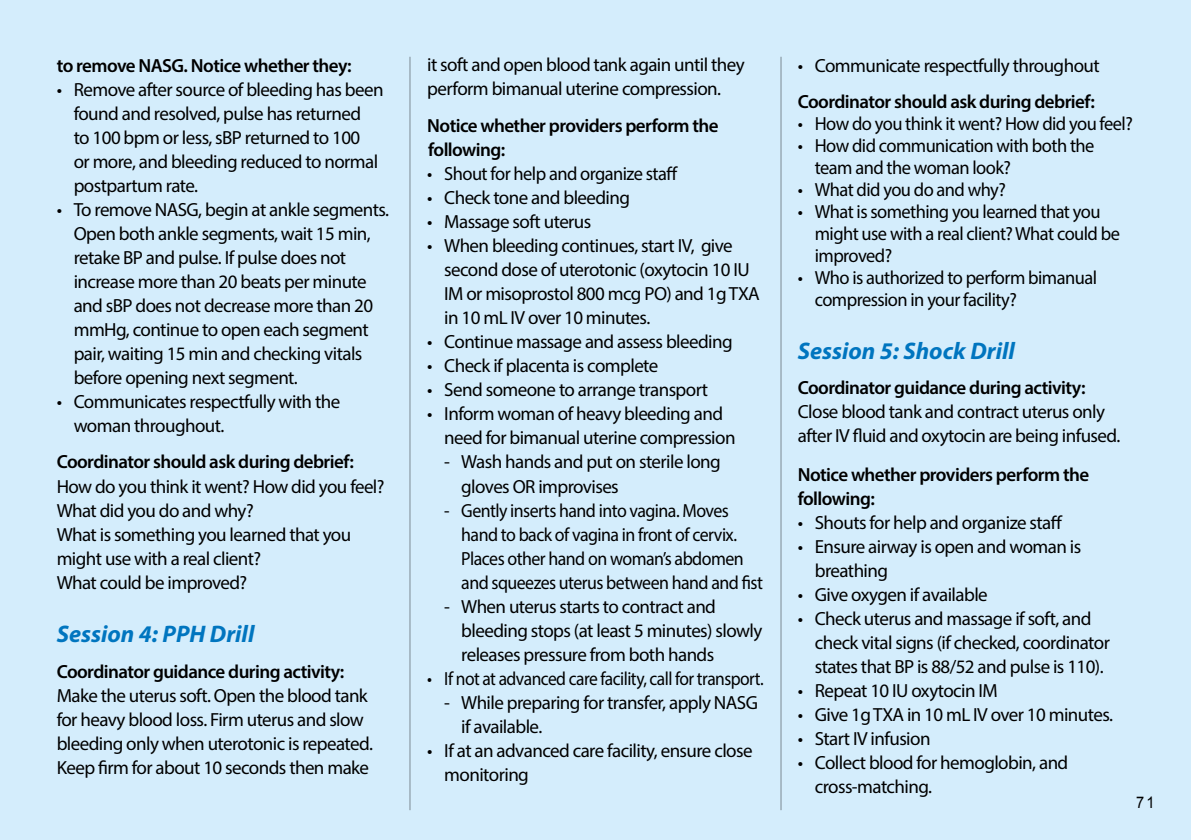
<style>
.page{position:relative;width:1191px;height:840px;background:#fff}
.page>*{position:absolute;margin:0;border:0;box-sizing:border-box;transform-origin:0 0}
.t1{font:italic 700 24px "Myriad Pro";color:#0075bf}
.t2{font:19px/24px "Myriad Pro";letter-spacing:-.03em;color:#000}
.t3{font:600 19px/24px "Myriad Pro";letter-spacing:-.03em;color:#000}
.t4{font:19px/24px "Myriad Pro";letter-spacing:-.03em;color:#000;scale:.94 1}
.t5{font:19px "Myriad Pro";letter-spacing:-.03em;color:#000;scale:.92 1}
.t6{font:16px "Arial";color:#000;scale:.91 1}
</style>
<div class="page">
<div style="left:0;top:0;width:1191px;height:839px;background:#d4edfc"></div>
<hr style="left:780px;top:57px;width:1px;height:752px;background:#000">
<hr style="left:409px;top:57px;width:1px;height:752px;background:#000">
<p class="t3" style="left:57px;top:53px;width:296px">to remove NASG. Notice whether they:</p>
<p class="t2" style="left:74px;top:77px;width:311px;text-indent:-17px">• Remove after source of bleeding has been found and resolved, pulse has returned<br>to 100 bpm or less, sBP returned to 100<br>or more, and bleeding reduced to normal postpartum rate.</p>
<p class="t2" style="left:74px;top:197px;width:317px;text-indent:-17px">• To remove NASG, begin at ankle segments.<br>Open both ankle segments, wait 15 min, retake BP and pulse. If pulse does not increase more than 20 beats per minute and sBP does not decrease more than 20 mmHg, continue to open each segment pair, waiting 15 min and checking vitals before opening next segment.</p>
<p class="t2" style="left:74px;top:389px;width:268px;text-indent:-17px">• Communicates respectfully with the woman throughout.</p>
<p class="t3" style="left:57px;top:449px;width:299px">Coordinator should ask during debrief:</p>
<p class="t2" style="left:57px;top:473px;width:329px">How do you think it went? How did you feel?<br>What did you do and why?<br>What is something you learned that you might use with a real client?<br>What could be improved?</p>
<p class="t1" style="left:57px;top:618px;width:199px">Session 4: PPH Drill</p>
<p class="t3" style="left:57px;top:658px;width:289px">Coordinator guidance during activity:</p>
<p class="t2" style="left:57px;top:682px;width:318px">Make the uterus soft. Open the blood tank for heavy blood loss. Firm uterus and slow bleeding only when uterotonic is repeated.<br>Keep firm for about 10 seconds then make</p>
<p class="t2" style="left:427px;top:52px;width:319px">it soft and open blood tank again until they perform bimanual uterine compression.</p>
<p class="t3" style="left:427px;top:113px;width:293px">Notice whether providers perform the following:</p>
<p class="t2" style="left:427px;top:161px;width:252px">• Shout for help and organize staff</p>
<p class="t2" style="left:427px;top:185px;width:204px">• Check tone and bleeding</p>
<p class="t2" style="left:427px;top:209px;width:166px">• Massage soft uterus</p>
<p class="t2" style="left:444px;top:233px;width:317px;text-indent:-17px">• When bleeding continues, start IV, give second dose of uterotonic (oxytocin 10 IU IM or misoprostol 800 mcg PO) and 1g TXA in 10 mL IV over 10 minutes.</p>
<p class="t2" style="left:427px;top:329px;width:307px">• Continue massage and assess bleeding</p>
<p class="t2" style="left:427px;top:353px;width:233px">• Check if placenta is complete</p>
<p class="t2" style="left:427px;top:377px;width:282px">• Send someone to arrange transport</p>
<p class="t2" style="left:444px;top:401px;width:293px;text-indent:-17px">• Inform woman of heavy bleeding and need for bimanual uterine compression</p>
<p class="t2" style="left:461px;top:449px;width:261px;text-indent:-17px">- Wash hands and put on sterile long gloves OR improvises</p>
<p class="t4" style="left:461px;top:497px;width:322px;text-indent:-17px">- Gently inserts hand into vagina. Moves hand to back of vagina in front of cervix.<br>Places other hand on woman’s abdomen and squeezes uterus between hand and fist</p>
<p class="t2" style="left:461px;top:593px;width:303px;text-indent:-17px">- When uterus starts to contract and bleeding stops (at least 5 minutes) slowly releases pressure from both hands</p>
<p class="t5" style="left:427px;top:666px;width:367px">• If not at advanced care facility, call for transport.</p>
<p class="t2" style="left:461px;top:689px;width:298px;text-indent:-17px">- While preparing for transfer, apply NASG if available.</p>
<p class="t2" style="left:444px;top:737px;width:310px;text-indent:-17px">• If at an advanced care facility, ensure close monitoring</p>
<p class="t2" style="left:797px;top:53px;width:303px">• Communicate respectfully throughout</p>
<p class="t3" style="left:797px;top:89px;width:299px">Coordinator should ask during debrief:</p>
<p class="t2" style="left:797px;top:111px;width:336px">• How do you think it went? How did you feel?</p>
<p class="t2" style="left:814px;top:134px;width:281px;line-height:22px;text-indent:-17px">• How did communication with both the team and the woman look?</p>
<p class="t2" style="left:797px;top:177px;width:210px">• What did you do and why?</p>
<p class="t2" style="left:814px;top:200px;width:307px;line-height:22px;text-indent:-17px">• What is something you learned that you might use with a real client? What could be improved?</p>
<p class="t2" style="left:814px;top:266px;width:284px;line-height:22px;text-indent:-17px">• Who is authorized to perform bimanual compression in your facility?</p>
<p class="t1" style="left:797px;top:335px;width:218px">Session 5: Shock Drill</p>
<p class="t3" style="left:797px;top:375px;width:289px">Coordinator guidance during activity:</p>
<p class="t2" style="left:797px;top:399px;width:324px">Close blood tank and contract uterus only after IV fluid and oxytocin are being infused.</p>
<p class="t3" style="left:797px;top:461px;width:293px">Notice whether providers perform the following:</p>
<p class="t2" style="left:797px;top:509px;width:266px">• Shouts for help and organize staff</p>
<p class="t2" style="left:814px;top:533px;width:268px;text-indent:-17px">• Ensure airway is open and woman is breathing</p>
<p class="t2" style="left:797px;top:581px;width:191px">• Give oxygen if available</p>
<p class="t2" style="left:814px;top:605px;width:297px;text-indent:-17px">• Check uterus and massage if soft, and check vital signs (if checked, coordinator states that BP is 88/52 and pulse is 110).</p>
<p class="t2" style="left:797px;top:677px;width:201px">• Repeat 10 IU oxytocin IM</p>
<p class="t2" style="left:797px;top:701px;width:317px">• Give 1g TXA in 10 mL IV over 10 minutes.</p>
<p class="t2" style="left:797px;top:725px;width:134px">• Start IV infusion</p>
<p class="t2" style="left:814px;top:749px;width:255px;text-indent:-17px">• Collect blood for hemoglobin, and cross-matching.</p>
<p class="t6" style="left:1136px;top:791px;width:22px">71</p>
</div>
